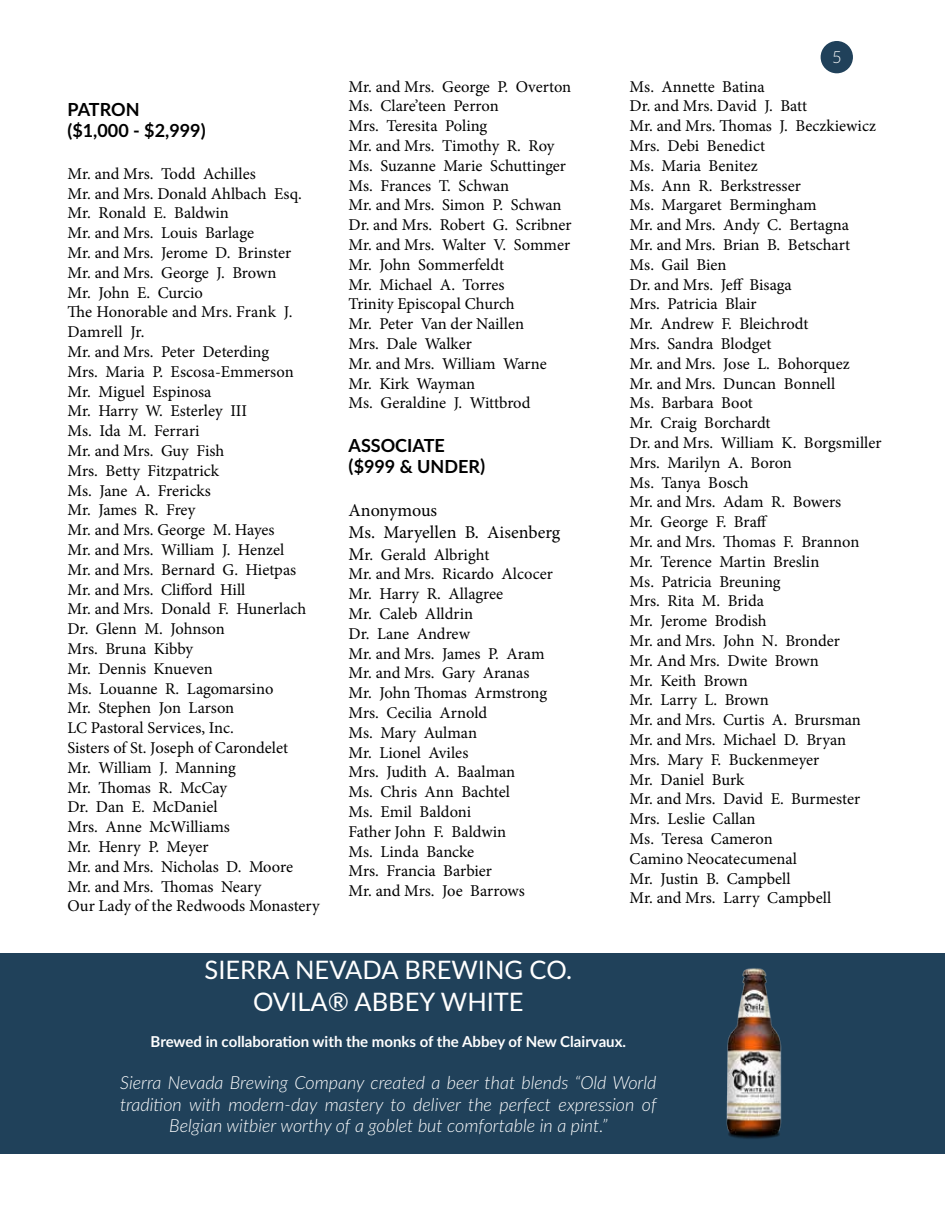
<style>
.page{position:relative;width:945px;height:1215px;background:#fff}
.page>*{position:absolute;margin:0;border:0;box-sizing:border-box;transform-origin:0 0}
.t1{font:25.5px/32.4px "Lato";color:#fff;text-align:center}
.t2{font:italic 300 18px/21.6px "Lato";color:#fff;text-align:center}
.t3{font:700 18px/21.6px "Lato";color:#000}
.t4{font:18px/21.6px "Minion Pro";letter-spacing:-.005em;color:#000}
.t5{font:16.5px/19.8px "Minion Pro";letter-spacing:-.005em;color:#000}
.t6{font:300 16.5px "Lato";color:#fff}
.t7{font:700 15px "Lato";color:#fff}
.s1{font-size:18px}
</style>
<div class="page">
<div style="left:821px;top:42px;width:31px;height:31px;background:#20415a;border-radius:50%"></div>
<div style="left:821px;top:41px;width:32px;height:32px;border:2px solid #20415a;border-radius:50%"></div>
<div style="left:14px;top:953px;width:931px;height:201px;background:#20415a"></div>
<div style="left:0;top:953px;width:14px;height:201px;background:#20415a"></div>
<img style="left:726px;top:968px;width:56px;height:171px">
<p class="t3" style="left:68px;top:98px;width:140px">PATRON<br>($1,000 - $2,999)</p>
<p class="t5" style="left:68px;top:164px;width:254px">Mr. and Mrs. Todd Achilles<br>Mr. and Mrs. Donald Ahlbach Esq.<br>Mr. Ronald E. Baldwin<br>Mr. and Mrs. Louis Barlage<br>Mr. and Mrs. Jerome D. Brinster<br>Mr. and Mrs. George J. Brown<br>Mr. John E. Curcio<br>The Honorable and Mrs. Frank J.<br>Damrell Jr.<br>Mr. and Mrs. Peter Deterding<br>Mrs. Maria P. Escosa-Emmerson<br>Mr. Miguel Espinosa<br>Mr. Harry W. Esterley III<br>Ms. Ida M. Ferrari<br>Mr. and Mrs. Guy Fish<br>Mrs. Betty Fitzpatrick<br>Ms. Jane A. Frericks<br>Mr. James R. Frey<br>Mr. and Mrs. George M. Hayes<br>Mr. and Mrs. William J. Henzel<br>Mr. and Mrs. Bernard G. Hietpas<br>Mr. and Mrs. Clifford Hill<br>Mr. and Mrs. Donald F. Hunerlach<br>Dr. Glenn M. Johnson<br>Mrs. Bruna Kibby<br>Mr. Dennis Knueven<br>Ms. Louanne R. Lagomarsino<br>Mr. Stephen Jon Larson<br>LC Pastoral Services, Inc.<br>Sisters of St. Joseph of Carondelet<br>Mr. William J. Manning<br>Mr. Thomas R. McCay<br>Dr. Dan E. McDaniel<br>Mrs. Anne McWilliams<br>Mr. Henry P. Meyer<br>Mr. and Mrs. Nicholas D. Moore<br>Mr. and Mrs. Thomas Neary<br>Our Lady of the Redwoods Monastery</p>
<p class="t5" style="left:349px;top:77px;width:225px">Mr. and Mrs. George P. Overton<br>Ms. Clare’teen Perron<br>Mrs. Teresita Poling<br>Mr. and Mrs. Timothy R. Roy<br>Ms. Suzanne Marie Schuttinger<br>Ms. Frances T. Schwan<br>Mr. and Mrs. Simon P. Schwan<br>Dr. and Mrs. Robert G. Scribner<br>Mr. and Mrs. Walter V. Sommer<br>Mr. John Sommerfeldt<br>Mr. Michael A. Torres<br>Trinity Episcopal Church<br>Mr. Peter Van der Naillen<br>Mrs. Dale Walker<br>Mr. and Mrs. William Warne<br>Mr. Kirk Wayman<br>Ms. Geraldine J. Wittbrod</p>
<p class="t3" style="left:349px;top:434px;width:138px">ASSOCIATE ($999 &amp; UNDER)</p>
<p class="t4" style="left:349px;top:500px;width:213px">Anonymous<br>Ms. Maryellen B. Aisenberg</p>
<p class="t5" style="left:349px;top:545px;width:206px"><span class="s1">M</span>r. Gerald Albright<br>Mr. and Mrs. Ricardo Alcocer<br>Mr. Harry R. Allagree<br>Mr. Caleb Alldrin<br>Dr. Lane Andrew<br>Mr. and Mrs. James P. Aram<br>Mr. and Mrs. Gary Aranas<br>Mr. John Thomas Armstrong<br>Mrs. Cecilia Arnold<br>Ms. Mary Aulman<br>Mr. Lionel Aviles<br>Mrs. Judith A. Baalman<br>Ms. Chris Ann Bachtel<br>Ms. Emil Baldoni<br>Father John F. Baldwin<br>Ms. Linda Bancke<br>Mrs. Francia Barbier<br>Mr. and Mrs. Joe Barrows</p>
<p class="t6" style="left:832px;top:45px;width:11px">5</p>
<p class="t5" style="left:630px;top:77px;width:253px">Ms. Annette Batina<br>Dr. and Mrs. David J. Batt<br>Mr. and Mrs. Thomas J. Beczkiewicz<br>Mrs. Debi Benedict<br>Ms. Maria Benitez<br>Ms. Ann R. Berkstresser<br>Ms. Margaret Bermingham<br>Mr. and Mrs. Andy C. Bertagna<br>Mr. and Mrs. Brian B. Betschart<br>Ms. Gail Bien<br>Dr. and Mrs. Jeff Bisaga<br>Mrs. Patricia Blair<br>Mr. Andrew F. Bleichrodt<br>Mrs. Sandra Blodget<br>Mr. and Mrs. Jose L. Bohorquez<br>Mr. and Mrs. Duncan Bonnell<br>Ms. Barbara Boot<br>Mr. Craig Borchardt<br>Dr. and Mrs. William K. Borgsmiller<br>Mrs. Marilyn A. Boron<br>Ms. Tanya Bosch<br>Mr. and Mrs. Adam R. Bowers<br>Mr. George F. Braff<br>Mr. and Mrs. Thomas F. Brannon<br>Mr. Terence Martin Breslin<br>Ms. Patricia Breuning<br>Mrs. Rita M. Brida<br>Mr. Jerome Brodish<br>Mr. and Mrs. John N. Bronder<br>Mr. And Mrs. Dwite Brown<br>Mr. Keith Brown<br>Mr. Larry L. Brown<br>Mr. and Mrs. Curtis A. Brursman<br>Mr. and Mrs. Michael D. Bryan<br>Mrs. Mary F. Buckenmeyer<br>Mr. Daniel Burk<br>Mr. and Mrs. David E. Burmester<br>Mrs. Leslie Callan<br>Ms. Teresa Cameron<br>Camino Neocatecumenal<br>Mr. Justin B. Campbell<br>Mr. and Mrs. Larry Campbell</p>
<h1 class="t1" style="left:205px;top:952px;width:369px">SIERRA NEVADA BREWING CO.<br>OVILA® ABBEY WHITE</h1>
<p class="t7" style="left:151px;top:1030px;width:477px">Brewed in collaboration with the monks of the Abbey of New Clairvaux.</p>
<p class="t2" style="left:120px;top:1071px;width:538px">Sierra Nevada Brewing Company created a beer that blends “Old World tradition with modern-day mastery to deliver the perfect expression of<br>Belgian witbier worthy of a goblet but comfortable in a pint.”</p>
</div>
